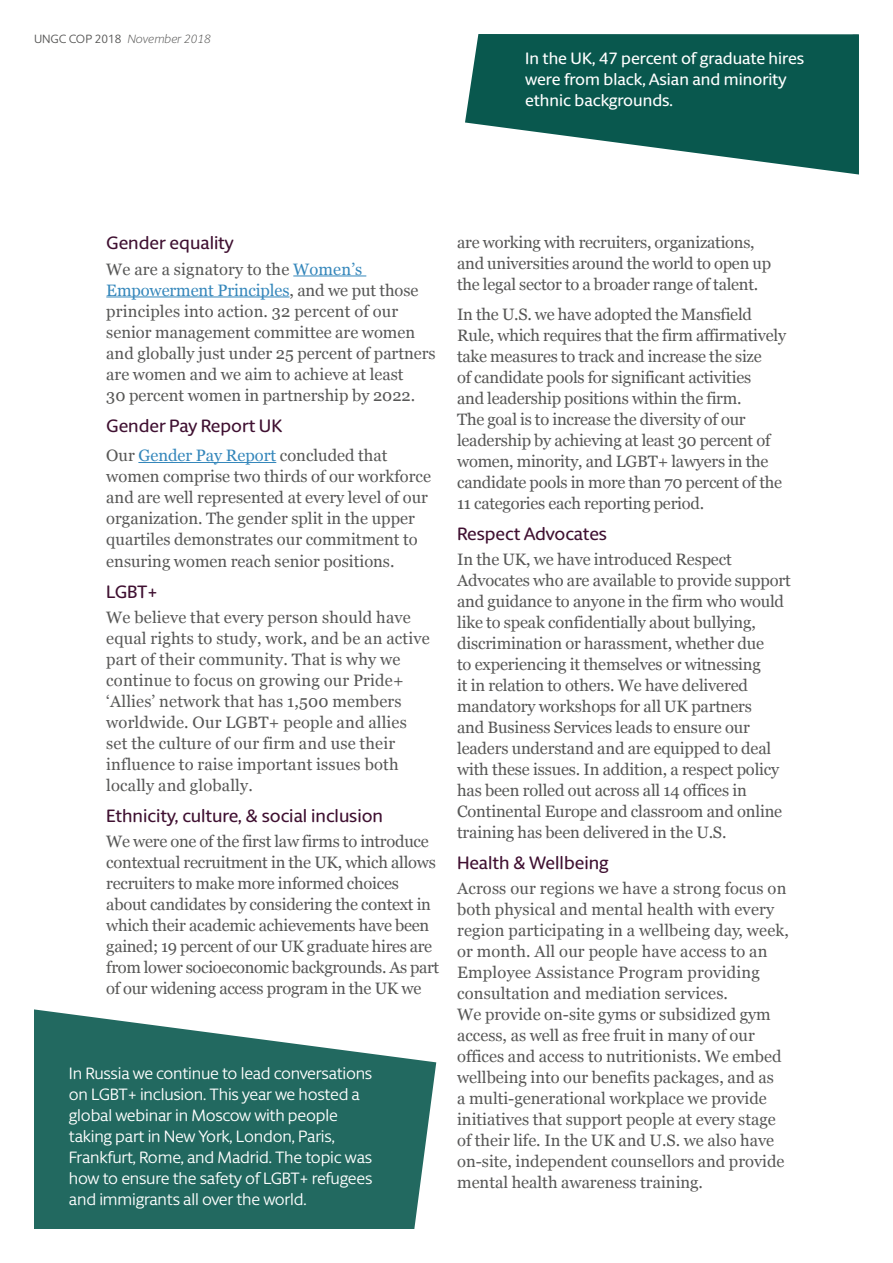
<style>
.page{position:relative;width:893px;height:1263px;background:#fff}
.page>*{position:absolute;margin:0;border:0;box-sizing:border-box;transform-origin:0 0}
.t1{font:500 18px "Berlingske Sans Round";color:#3f1031}
.t2{font:16.5px/21px "Georgia";letter-spacing:-.01em;color:#575756}
.t3{font:16.5px/21px "Georgia";letter-spacing:.01em;color:#575756}
.t4{font:16.5px/21px "Berlingske Sans Round";letter-spacing:-.01em;color:#fff}
.t5{font:500 16.5px/21px "Berlingske Sans Round";color:#fff}
.t6{font:italic 300 12px "Berlingske Sans Round";letter-spacing:-.005em;color:#575756}
.s1{font-weight:400;font-style:normal}
.s2{color:#3587bb}
</style>
<div class="page">
<hr style="left:293px;top:276px;width:73px;height:1px;background:#3587bb">
<hr style="left:106px;top:297px;width:184px;height:1px;background:#3587bb">
<hr style="left:138px;top:462px;width:138px;height:1px;background:#3587bb">
<svg style="left:465px;top:34px;width:394px;height:141px;fill:#09584e"></svg>
<svg style="left:34px;top:1009px;width:402px;height:220px;background:#417e76"></svg>
<div style="left:455px;top:34px;width:53px;height:84px;border:1px solid #dadada"></div>
<div style="left:595px;top:135px;width:53px;height:84px;border:1px solid #dadada"></div>
<div style="left:665px;top:135px;width:54px;height:84px;border:1px solid #dadada"></div>
<div style="left:736px;top:135px;width:53px;height:84px;border:1px solid #dadada"></div>
<div style="left:806px;top:135px;width:53px;height:84px;border:1px solid #dadada"></div>
<div style="left:34px;top:943px;width:53px;height:84px;border:1px solid #dadada"></div>
<div style="left:104px;top:943px;width:53px;height:84px;border:1px solid #dadada"></div>
<div style="left:315px;top:1044px;width:53px;height:84px;border:1px solid #dadada"></div>
<div style="left:385px;top:1044px;width:53px;height:84px;border:1px solid #dadada"></div>
<div style="left:385px;top:1145px;width:53px;height:84px;border:1px solid #dadada"></div>
<p class="t6" style="left:34px;top:31px;width:178px"><span class="s1">UNGC COP 2018</span> November 2018</p>
<p class="t5" style="left:525px;top:47px;width:281px">In the UK, 47 percent of graduate hires were from black, Asian and minority ethnic backgrounds.</p>
<p class="t1" style="left:106px;top:230px;width:129px">Gender equality</p>
<p class="t2" style="left:106px;top:258px;width:331px">We are a signatory to the <span class="s2">Women’s Empowerment Principles</span>, and we put those principles into action. 32 percent of our senior management committee are women and globally just under 25 percent of partners are women and we aim to achieve at least<br>30 percent women in partnership by 2022.</p>
<p class="t1" style="left:106px;top:413px;width:178px">Gender Pay Report UK</p>
<p class="t2" style="left:106px;top:444px;width:326px">Our <span class="s2">Gender Pay Report</span> concluded that women comprise two thirds of our workforce and are well represented at every level of our organization. The gender split in the upper quartiles demonstrates our commitment to ensuring women reach senior positions.</p>
<p class="t1" style="left:106px;top:579px;width:53px">LGBT+</p>
<p class="t3" style="left:106px;top:606px;width:325px">We believe that every person should have equal rights to study, work, and be an active part of their community. That is why we continue to focus on growing our Pride+ ‘Allies’ network that has 1,500 members worldwide. Our LGBT+ people and allies set the culture of our firm and use their influence to raise important issues both locally and globally.</p>
<p class="t1" style="left:106px;top:803px;width:278px">Ethnicity, culture, &amp; social inclusion</p>
<p class="t2" style="left:106px;top:830px;width:335px">We were one of the first law firms to introduce contextual recruitment in the UK, which allows recruiters to make more informed choices about candidates by considering the context in which their academic achievements have been gained; 19 percent of our UK graduate hires are from lower socioeconomic backgrounds. As part of our widening access program in the UK we</p>
<p class="t4" style="left:69px;top:1062px;width:305px">In Russia we continue to lead conversations on LGBT+ inclusion. This year we hosted a global webinar in Moscow with people taking part in New York, London, Paris, Frankfurt, Rome, and Madrid. The topic was how to ensure the safety of LGBT+ refugees and immigrants all over the world.</p>
<p class="t2" style="left:457px;top:231px;width:316px">are working with recruiters, organizations, and universities around the world to open up the legal sector to a broader range of talent.</p>
<p class="t2" style="left:457px;top:303px;width:330px">In the U.S. we have adopted the Mansfield Rule, which requires that the firm affirmatively take measures to track and increase the size<br>of candidate pools for significant activities<br>and leadership positions within the firm.<br>The goal is to increase the diversity of our leadership by achieving at least 30 percent of women, minority, and LGBT+ lawyers in the candidate pools in more than 70 percent of the 11 categories each reporting period.</p>
<p class="t1" style="left:457px;top:521px;width:151px">Respect Advocates</p>
<p class="t2" style="left:457px;top:548px;width:335px">In the UK, we have introduced Respect Advocates who are available to provide support and guidance to anyone in the firm who would like to speak confidentially about bullying, discrimination or harassment, whether due<br>to experiencing it themselves or witnessing<br>it in relation to others. We have delivered mandatory workshops for all UK partners<br>and Business Services leads to ensure our leaders understand and are equipped to deal with these issues. In addition, a respect policy has been rolled out across all 14 offices in Continental Europe and classroom and online training has been delivered in the U.S.</p>
<p class="t1" style="left:457px;top:850px;width:153px">Health &amp; Wellbeing</p>
<p class="t2" style="left:457px;top:877px;width:333px">Across our regions we have a strong focus on both physical and mental health with every region participating in a wellbeing day, week, or month. All our people have access to an Employee Assistance Program providing consultation and mediation services.<br>We provide on-site gyms or subsidized gym access, as well as free fruit in many of our offices and access to nutritionists. We embed wellbeing into our benefits packages, and as<br>a multi-generational workplace we provide initiatives that support people at every stage of their life. In the UK and U.S. we also have on-site, independent counsellors and provide mental health awareness training.</p>
</div>
